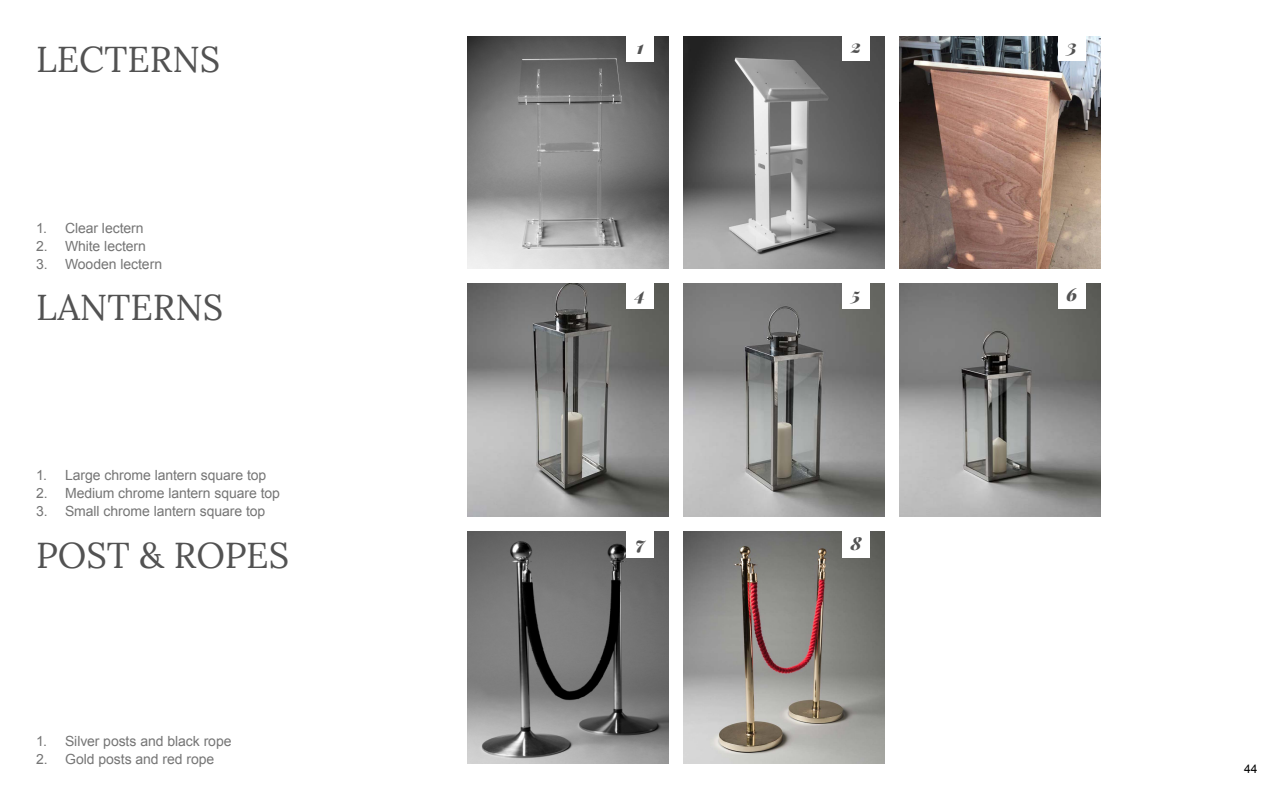
<style>
.page{position:relative;width:1280px;height:800px;background:#fff}
.page>*{position:absolute;margin:0;border:0;box-sizing:border-box;transform-origin:0 0}
.t1{font:36px "Lora";color:#525252}
.t2{font:italic 900 18px "Playfair Display";color:#525252}
.t3{font:14px "Arial";letter-spacing:-.005em;color:#757575}
.t4{font:12px "Arial";color:#000}
</style>
<div class="page">
<img style="left:468px;top:36px;width:200px;height:233px">
<img style="left:468px;top:284px;width:200px;height:232px">
<img style="left:683px;top:284px;width:201px;height:232px">
<img style="left:899px;top:284px;width:201px;height:232px">
<img style="left:683px;top:36px;width:201px;height:233px">
<img style="left:899px;top:36px;width:201px;height:233px">
<div style="left:626px;top:34px;width:28px;height:28px;background:#fff"></div>
<div style="left:626px;top:281px;width:28px;height:28px;background:#fff"></div>
<div style="left:842px;top:281px;width:28px;height:28px;background:#fff"></div>
<div style="left:1058px;top:281px;width:28px;height:28px;background:#fff"></div>
<div style="left:842px;top:33px;width:28px;height:28px;background:#fff"></div>
<div style="left:1058px;top:33px;width:28px;height:28px;background:#fff"></div>
<img style="left:468px;top:531px;width:200px;height:233px">
<img style="left:683px;top:531px;width:201px;height:233px">
<div style="left:626px;top:530px;width:28px;height:28px;background:#fff"></div>
<div style="left:842px;top:530px;width:28px;height:28px;background:#fff"></div>
<h1 class="t1" style="left:36px;top:32px;width:186px">LECTERNS</h1>
<p class="t3" style="left:36px;top:219px;width:109px">1. Clear lectern</p>
<p class="t3" style="left:36px;top:237px;width:112px">2. White lectern</p>
<p class="t3" style="left:36px;top:255px;width:128px">3. Wooden lectern</p>
<h1 class="t1" style="left:36px;top:280px;width:189px">LANTERNS</h1>
<p class="t3" style="left:36px;top:466px;width:232px">1. Large chrome lantern square top</p>
<p class="t3" style="left:36px;top:484px;width:246px">2. Medium chrome lantern square top</p>
<p class="t3" style="left:36px;top:502px;width:231px">3. Small chrome lantern square top</p>
<h1 class="t1" style="left:36px;top:527px;width:255px">POST &amp; ROPES</h1>
<p class="t3" style="left:36px;top:732px;width:197px">1. Silver posts and black rope</p>
<p class="t3" style="left:36px;top:750px;width:180px">2. Gold posts and red rope</p>
<p class="t2" style="left:637px;top:35px;width:9px">1</p>
<p class="t2" style="left:851px;top:34px;width:12px">2</p>
<p class="t2" style="left:1067px;top:34px;width:11px">3</p>
<p class="t2" style="left:635px;top:282px;width:11px">4</p>
<p class="t2" style="left:852px;top:282px;width:10px">5</p>
<p class="t2" style="left:1067px;top:282px;width:12px">6</p>
<p class="t2" style="left:636px;top:531px;width:11px">7</p>
<p class="t2" style="left:851px;top:531px;width:12px">8</p>
<p class="t4" style="left:1244px;top:761px;width:15px">44</p>
</div>
